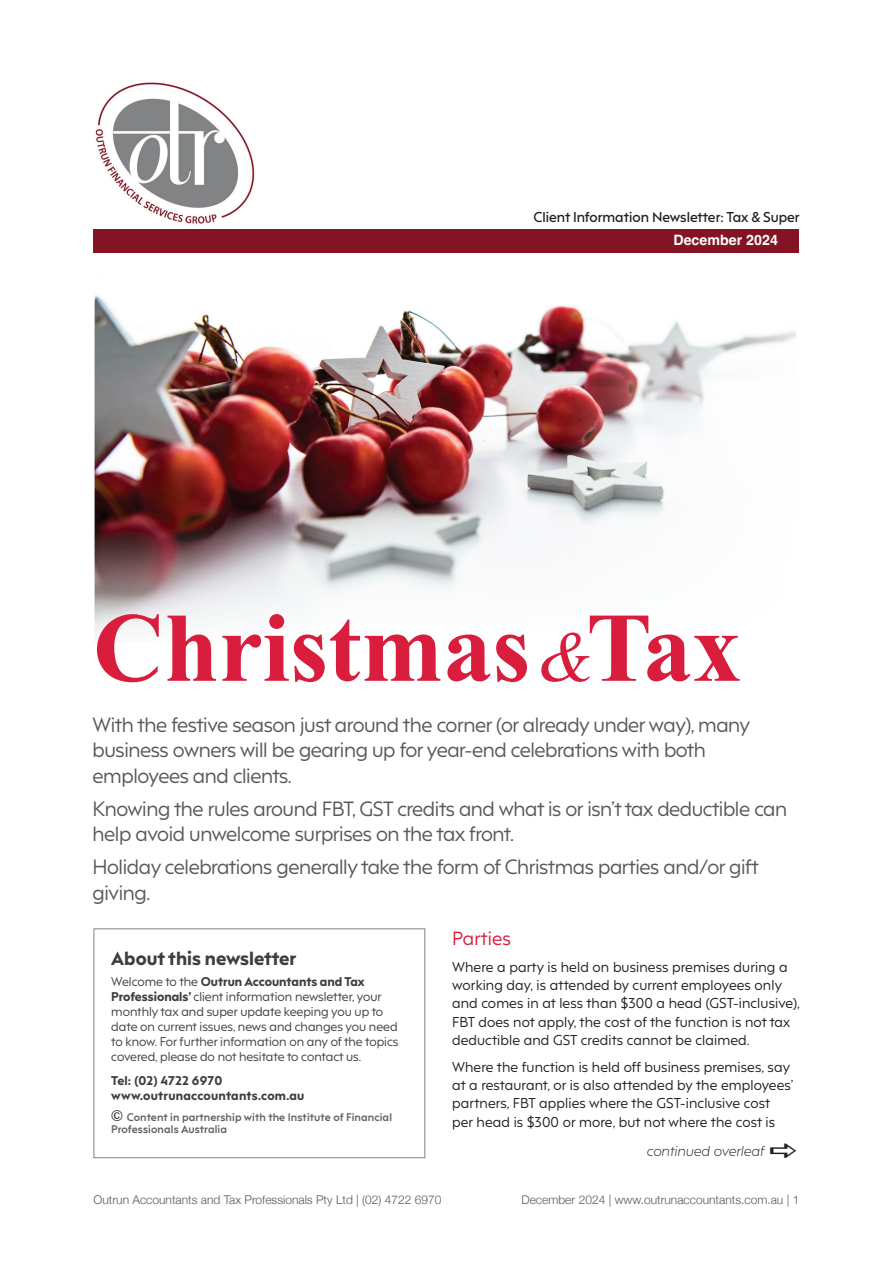
<style>
.page{position:relative;width:893px;height:1263px;background:#fff}
.page>*{position:absolute;margin:0;border:0;box-sizing:border-box;transform-origin:0 0}
.t1{font:700 98.4px "Times New Roman";color:#d81d3d}
.t2{font:19.5px/25.5px "F37 Hooj";letter-spacing:-.02em;color:#57585a}
.t3{font:800 18px "F37 Hooj";color:#3e3e3f}
.t4{font:18px "F37 Hooj";letter-spacing:.01em;color:#d81d3d}
.t5{font:700 14.25px "Helvetica";color:#fff}
.t6{font:13.5px/18.3px "F37 Hooj";letter-spacing:.01em;color:#231f20}
.t7{font:600 13.5px "F37 Hooj";color:#231f20}
.t8{font:italic 300 13.5px "F37 Hooj";letter-spacing:.01em;color:#231f20}
.t9{font:12px/15px "F37 Hooj";color:#3e3e3f}
.t10{font:300 12px "Helvetica Neue";color:#57585a}
.t11{font:800 12px/15px "F37 Hooj";letter-spacing:.02em;color:#3e3e3f}
.t12{font:700 10.5px/12px "F37 Hooj";letter-spacing:.01em;color:#636366}
.s1{font-weight:400;font-style:italic;font-size:71.25px}
.s2{font-weight:800}
</style>
<div class="page">
<img style="left:95px;top:295px;width:701px;height:342px">
<div style="left:94px;top:928px;width:331px;height:230px;border:1px solid #808285"></div>
<div style="left:94px;top:230px;width:705px;height:23px;background:#841424"></div>
<img style="left:95px;top:82px;width:160px;height:142px">
<p class="t7" style="left:534px;top:206px;width:268px">Client Information Newsletter: Tax &amp; Super</p>
<p class="t5" style="left:673px;top:231px;width:106px">December 2024</p>
<h1 class="t1" style="left:93px;top:580px;width:650px">Christmas <span class="s1">&amp;</span>Tax</h1>
<h2 class="t2" style="left:93px;top:709px;width:659px">With the festive season just around the corner (or already under way), many business owners will be gearing up for year-end celebrations with both employees and clients.</h2>
<h2 class="t2" style="left:93px;top:793px;width:696px">Knowing the rules around FBT, GST credits and what is or isn’t tax deductible can help avoid unwelcome surprises on the tax front.</h2>
<h2 class="t2" style="left:93px;top:852px;width:668px">Holiday celebrations generally take the form of Christmas parties and/or gift giving.</h2>
<h3 class="t3" style="left:111px;top:943px;width:187px">About this newsletter</h3>
<p class="t9" style="left:111px;top:973px;width:289px">Welcome to the <span class="s2">Outrun Accountants and Tax Professionals’</span> client information newsletter, your monthly tax and super update keeping you up to date on current issues, news and changes you need to know. For further information on any of the topics covered, please do not hesitate to contact us.</p>
<p class="t11" style="left:111px;top:1072px;width:195px">Tel: (02) 4722 6970 www.outrunaccountants.com.au</p>
<p class="t12" style="left:111px;top:1109px;width:282px;text-indent:16px">Content in partnership with the Institute of Financial<br>Professionals Australia</p>
<h3 class="t4" style="left:452px;top:923px;width:60px">Parties</h3>
<p class="t6" style="left:452px;top:956px;width:349px">Where a party is held on business premises during a working day, is attended by current employees only and comes in at less than $300 a head (GST-inclusive), FBT does not apply, the cost of the function is not tax deductible and GST credits cannot be claimed.</p>
<p class="t6" style="left:452px;top:1056px;width:343px">Where the function is held off business premises, say at a restaurant, or is also attended by the employees’ partners, FBT applies where the GST-inclusive cost per head is $300 or more, but not where the cost is</p>
<p class="t8" style="left:647px;top:1140px;width:119px">continued overleaf</p>
<p class="t10" style="left:94px;top:1190px;width:349px">Outrun Accountants and Tax Professionals Pty Ltd | (02) 4722 6970</p>
<p class="t10" style="left:521px;top:1190px;width:279px">December 2024 | www.outrunaccountants.com.au | 1</p>
</div>
